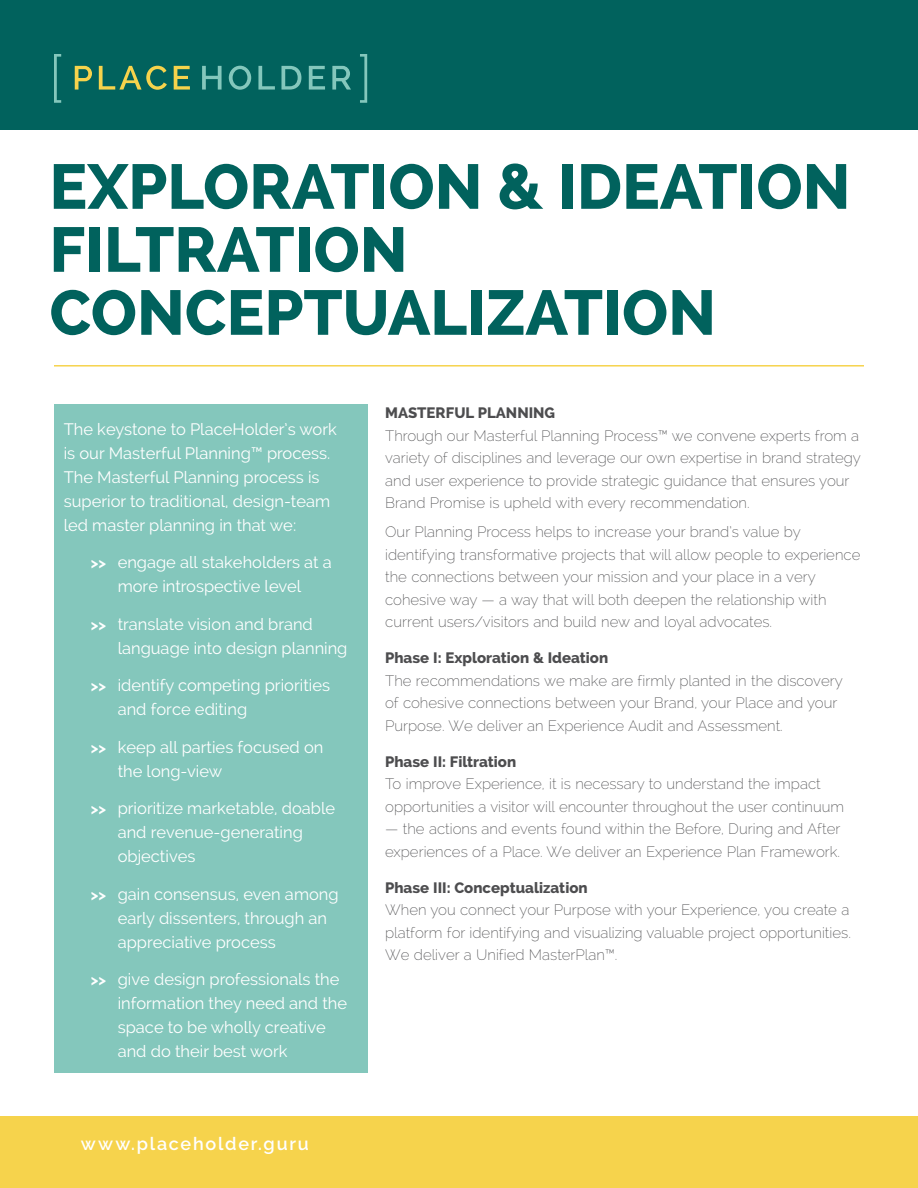
<style>
.page{position:relative;width:918px;height:1188px;background:#fff}
.page>*{position:absolute;margin:0;border:0;box-sizing:border-box;transform-origin:0 0}
.t1{font:800 63px/63px "Raleway";color:#01625d}
.t2{font:600 18px "Raleway";letter-spacing:.1em;color:#fff}
.t3{font:16.5px/24px "Raleway";color:#fff}
.t4{font:200 15px/22.5px "Raleway";color:#4d4d4f}
.t5{font:800 15px "Raleway";color:#4d4d4f}
.s1{font-weight:700;font-size:15px}
</style>
<div class="page">
<div style="left:0;top:0;width:918px;height:130px;background:#01625d"></div>
<div style="left:54px;top:404px;width:313px;height:669px;background:#84c7bc"></div>
<svg style="left:75px;top:66px;width:17px;height:24px"></svg>
<svg style="left:99px;top:66px;width:68px;height:24px"></svg>
<svg style="left:174px;top:66px;width:16px;height:24px"></svg>
<svg style="left:202px;top:66px;width:20px;height:24px"></svg>
<svg style="left:229px;top:66px;width:22px;height:24px"></svg>
<svg style="left:258px;top:66px;width:17px;height:24px"></svg>
<svg style="left:281px;top:66px;width:20px;height:24px"></svg>
<svg style="left:309px;top:66px;width:16px;height:24px"></svg>
<svg style="left:332px;top:66px;width:19px;height:24px"></svg>
<svg style="left:54px;top:54px;width:7px;height:49px"></svg>
<svg style="left:360px;top:54px;width:7px;height:49px"></svg>
<div style="left:0;top:1116px;width:918px;height:72px;background:#f6d34c"></div>
<hr style="left:54px;top:365px;width:810px;height:2px;background:#f6d34c">
<h1 class="t1" style="left:50px;top:156px;width:802px">EXPLORATION &amp; IDEATION<br>FILTRATION<br>CONCEPTUALIZATION</h1>
<p class="t3" style="left:64px;top:417px;width:275px">The keystone to PlaceHolder’s work is our Masterful Planning™ process.<br>The Masterful Planning process is superior to traditional, design-team led master planning in that we:</p>
<p class="t3" style="left:91px;top:550px;width:243px;text-align:center"><span class="s1">&gt;&gt;</span> engage all stakeholders at a more introspective level</p>
<p class="t3" style="left:118px;top:612px;width:231px;text-indent:-27px"><span class="s1">&gt;&gt;</span> translate vision and brand language into design planning</p>
<p class="t3" style="left:118px;top:673px;width:214px;text-indent:-27px"><span class="s1">&gt;&gt;</span> identify competing priorities and force editing</p>
<p class="t3" style="left:118px;top:735px;width:207px;text-indent:-27px"><span class="s1">&gt;&gt;</span> keep all parties focused on the long-view</p>
<p class="t3" style="left:118px;top:796px;width:219px;text-indent:-27px"><span class="s1">&gt;&gt;</span> prioritize marketable, doable and revenue-generating objectives</p>
<p class="t3" style="left:118px;top:882px;width:222px;text-indent:-27px"><span class="s1">&gt;&gt;</span> gain consensus, even among early dissenters, through an appreciative process</p>
<p class="t3" style="left:118px;top:967px;width:231px;text-indent:-27px"><span class="s1">&gt;&gt;</span> give design professionals the information they need and the space to be wholly creative and do their best work</p>
<p class="t2" style="left:81px;top:1134px;width:229px">www.placeholder.guru</p>
<p class="t5" style="left:385px;top:404px;width:172px">MASTERFUL PLANNING</p>
<p class="t4" style="left:385px;top:424px;width:477px">Through our Masterful Planning Process™ we convene experts from a variety of disciplines and leverage our own expertise in brand strategy and user experience to provide strategic guidance that ensures your Brand Promise is upheld with every recommendation.</p>
<p class="t4" style="left:385px;top:521px;width:477px">Our Planning Process helps to increase your brand’s value by identifying transformative projects that will allow people to experience the connections between your mission and your place in a very cohesive way — a way that will both deepen the relationship with current users/visitors and build new and loyal advocates.</p>
<p class="t5" style="left:385px;top:649px;width:225px">Phase I: Exploration &amp; Ideation</p>
<p class="t4" style="left:385px;top:669px;width:459px">The recommendations we make are firmly planted in the discovery of cohesive connections between your Brand, your Place and your<br>Purpose. We deliver an Experience Audit and Assessment.</p>
<p class="t5" style="left:385px;top:753px;width:133px">Phase II: Filtration</p>
<p class="t4" style="left:385px;top:773px;width:460px">To improve Experience, it is necessary to understand the impact opportunities a visitor will encounter throughout the user continuum</p>
<p class="t4" style="left:385px;top:818px;width:457px">— the actions and events found within the Before, During and After experiences of a Place. We deliver an Experience Plan Framework.</p>
<p class="t5" style="left:385px;top:879px;width:204px">Phase III: Conceptualization</p>
<p class="t4" style="left:385px;top:899px;width:467px;text-align:justify">When you connect your Purpose with your Experience, you create a platform for identifying and visualizing valuable project opportunities.<br>We deliver a Unified MasterPlan™.</p>
</div>
